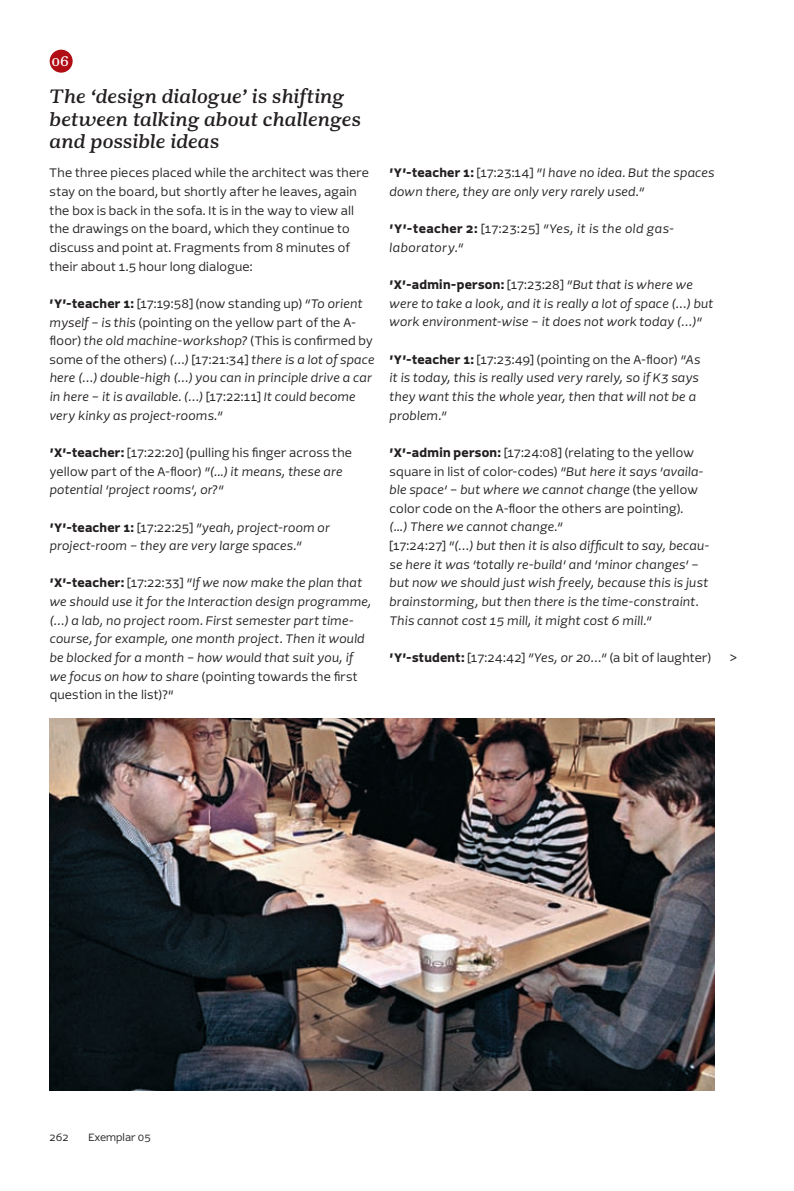
<style>
.page{position:relative;width:794px;height:1191px;background:#fff}
.page>*{position:absolute;margin:0;border:0;box-sizing:border-box;transform-origin:0 0}
.t1{font:italic 19.25px/22.8px "Kunstuff";color:#231f20}
.t2{font:14px "Kunstuff";color:#fff}
.t3{font:italic 300 12.25px/18.6px "Parsons Green";letter-spacing:.01em;color:#231f20}
.t4{font:300 12.25px/18.6px "Parsons Green";letter-spacing:.02em;color:#231f20}
.t5{font:italic 300 12.25px/18.6px "Parsons Green";letter-spacing:.035em;color:#231f20}
.t6{font:300 10.5px "Parsons Green";color:#231f20}
.s1{font-weight:700;font-style:normal}
.s2{font-style:normal}
.s3{font-weight:700}
.s4{font-style:italic}
</style>
<div class="page">
<img style="left:50px;top:718px;width:664px;height:373px">
<div style="left:50px;top:50px;width:23px;height:23px;background:#b00d15;border-radius:50%"></div>
<p class="t2" style="left:51px;top:52px;width:19px">06</p>
<h1 class="t1" style="left:50px;top:85px;width:313px">The ‘design dialogue’ is shifting between talking about challenges and possible ideas</h1>
<p class="t4" style="left:50px;top:164px;width:321px">The three pieces placed while the architect was there stay on the board, but shortly after he leaves, again the box is back in the sofa. It is in the way to view all the drawings on the board, which they continue to discuss and point at. Fragments from 8 minutes of their about 1.5 hour long dialogue:</p>
<p class="t3" style="left:50px;top:294px;width:326px"><span class="s1">‘Y’-teacher 1:</span> <span class="s2">[17:19:58] (now standing up)</span> “To orient myself – is this <span class="s2">(pointing on the yellow part of the A&shy;floor)</span> the old machine-workshop? <span class="s2">(This is confirmed by some of the others)</span> (…) <span class="s2">[17:21:34]</span> there is a lot of space here (…) double-high (…) you can in principle drive a car in here – it is available. (…) <span class="s2">[17:22:11]</span> It could become very kinky as project-rooms.”</p>
<p class="t4" style="left:50px;top:443px;width:304px"><span class="s3">‘X’-teacher:</span> [17:22:20] (pulling his finger across the yellow part of the A-floor) <span class="s4">“(...) it means, these are potential ‘project rooms’, or?”</span></p>
<p class="t3" style="left:50px;top:518px;width:282px"><span class="s1">‘Y’-teacher 1:</span> <span class="s2">[17:22:25]</span> “yeah, project-room or project-room – they are very large spaces.”</p>
<p class="t3" style="left:50px;top:574px;width:323px"><span class="s1">‘X’-teacher:</span> <span class="s2">[17:22:33]</span> “If we now make the plan that we should use it for the Interaction design programme, (…) a lab, no project room. First semester part time&shy;course, for example, one month project. Then it would be blocked for a month – how would that suit you, if we focus on how to share <span class="s2">(pointing towards the first question in the list)?”</span></p>
<p class="t3" style="left:389px;top:164px;width:326px"><span class="s1">‘Y’-teacher 1:</span> <span class="s2">[17:23:14]</span> “I have no idea. But the spaces down there, they are only very rarely used.”</p>
<p class="t5" style="left:389px;top:220px;width:286px"><span class="s1">‘Y’-teacher 2:</span> <span class="s2">[17:23:25]</span> “Yes, it is the old gas&shy;laboratory.”</p>
<p class="t3" style="left:389px;top:276px;width:325px"><span class="s1">‘X’-admin-person:</span> <span class="s2">[17:23:28]</span> “But that is where we were to take a look, and it is really a lot of space (…) but work environment-wise – it does not work today (…)”</p>
<p class="t3" style="left:389px;top:350px;width:312px"><span class="s1">‘Y’-teacher 1:</span> <span class="s2">[17:23:49] (pointing on the A-floor)</span> “As it is today, this is really used very rarely, so if K3 says they want this the whole year, then that will not be a problem.”</p>
<p class="t4" style="left:389px;top:443px;width:316px"><span class="s3">‘X’-admin person:</span> [17:24:08] (relating to the yellow square in list of color-codes) <span class="s4">“But here it says ‘availa&shy;ble space’ – but where we cannot change</span> (the yellow color code on the A-floor the others are pointing).</p>
<p class="t3" style="left:389px;top:518px;width:321px">(...) There we cannot change.”<br><span class="s2">[17:24:27]</span> “(…) but then it is also difficult to say, becau&shy;se here it was ‘totally re-build’ and ‘minor changes’ – but now we should just wish freely, because this is just brainstorming, but then there is the time-constraint.<br>This cannot cost 15 mill, it might cost 6 mill.”</p>
<p class="t4" style="left:389px;top:648px;width:323px"><span class="s3">‘Y’-student:</span> [17:24:42] <span class="s4">“Yes, or 20…”</span> (a bit of laughter)</p>
<p class="t4" style="left:730px;top:648px;width:9px">&gt;</p>
<p class="t6" style="left:50px;top:1131px;width:21px">262</p>
<p class="t6" style="left:88px;top:1131px;width:64px">Exemplar 05</p>
</div>
